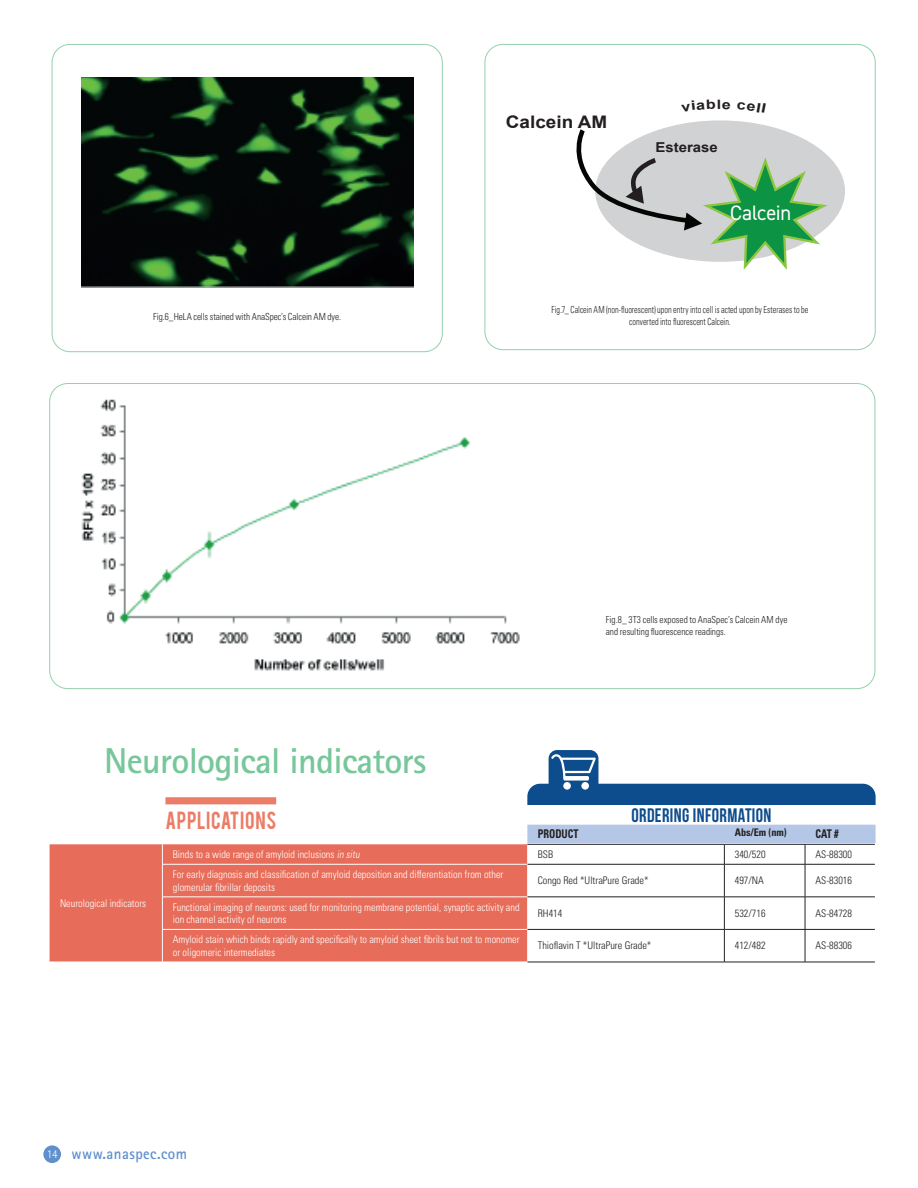
<style>
.page{position:relative;width:918px;height:1188px;background:#fff}
.page>*{position:absolute;margin:0;border:0;box-sizing:border-box;transform-origin:0 0}
.t1{font:700 36px "Rotis Sans Serif Pro";letter-spacing:-.02em;color:#77c79a}
.t2{font:20.85px "DIN2014";letter-spacing:-.015em;color:#fff}
.t3{font:19.5px "Bebas Neue";letter-spacing:.02em;color:#0d4c8d;scale:.95 1}
.t4{font:19.5px "Bebas";letter-spacing:.035em;color:#eb7d68;scale:.95 1}
.t5{font:700 17.25px "Arial";color:#231f20;scale:1.09 1}
.t6{font:700 15.6px "Rotis Sans Serif Pro";letter-spacing:.03em;color:#5f90cc;scale:.95 1}
.t7{font:700 13.65px "Arial";color:#231f20;scale:1.09 1}
.t8{font:700 condensed 12px "Univers LT Pro";color:#231f20;scale:.85 1}
.t9{font:300 condensed 10.5px/12.6px "Univers LT Pro";color:#fff}
.t10{font:300 condensed 10.5px "Univers LT Pro";color:#231f20}
.t11{font:700 condensed 10.5px "Univers LT Pro";color:#231f20}
.t12{font:300 condensed 9.75px/11.7px "Univers LT Pro";letter-spacing:.005em;color:#231f20;scale:.95 1}
.t13{font:300 condensed 9.75px/11.7px "Univers LT Pro";letter-spacing:.005em;color:#231f20;text-align:center;scale:.84 1}
.s1{font-style:italic}
.s2{font-weight:300;font-size:12px;color:#fff}
</style>
<div class="page">
<div style="left:43px;top:1145px;width:18px;height:18px;background:#5f90cc;border-radius:50%"></div>
<div style="left:527px;top:784px;width:349px;height:41px;background:#0d4c8d;border-radius:13px"></div>
<div style="left:549px;top:750px;width:49px;height:44px;background:#0d4c8d;border-radius:9px"></div>
<svg style="left:551px;top:754px;width:45px;height:27px"></svg>
<div style="left:563px;top:782px;width:8px;height:8px;background:#fff;border-radius:50%"></div>
<div style="left:581px;top:782px;width:8px;height:8px;background:#fff;border-radius:50%"></div>
<div style="left:527px;top:805px;width:349px;height:20px;background:#fff"></div>
<div style="left:50px;top:844px;width:477px;height:118px;background:#e76c59"></div>
<svg style="left:527px;top:825px;width:349px;height:137px"></svg>
<hr style="left:527px;top:864px;width:197px;height:1px;background:#231f20">
<hr style="left:724px;top:864px;width:81px;height:1px;background:#231f20">
<hr style="left:724px;top:864px;width:1px;height:33px;background:#231f20">
<hr style="left:805px;top:864px;width:70px;height:1px;background:#231f20">
<hr style="left:805px;top:864px;width:1px;height:33px;background:#231f20">
<hr style="left:527px;top:897px;width:197px;height:1px;background:#231f20">
<hr style="left:724px;top:897px;width:81px;height:1px;background:#231f20">
<hr style="left:724px;top:897px;width:1px;height:32px;background:#231f20">
<hr style="left:805px;top:897px;width:70px;height:1px;background:#231f20">
<hr style="left:805px;top:897px;width:1px;height:32px;background:#231f20">
<hr style="left:527px;top:929px;width:197px;height:1px;background:#231f20">
<hr style="left:724px;top:929px;width:81px;height:1px;background:#231f20">
<hr style="left:724px;top:930px;width:1px;height:32px;background:#231f20">
<hr style="left:805px;top:929px;width:70px;height:1px;background:#231f20">
<hr style="left:805px;top:930px;width:1px;height:32px;background:#231f20">
<hr style="left:527px;top:962px;width:197px;height:1px;background:#231f20">
<hr style="left:724px;top:962px;width:81px;height:1px;background:#231f20">
<hr style="left:805px;top:962px;width:70px;height:1px;background:#231f20">
<hr style="left:527px;top:844px;width:197px;height:1px;background:#231f20">
<hr style="left:724px;top:844px;width:81px;height:1px;background:#231f20">
<hr style="left:805px;top:844px;width:70px;height:1px;background:#231f20">
<hr style="left:162px;top:864px;width:365px;height:1px;background:#fff">
<hr style="left:162px;top:897px;width:365px;height:1px;background:#fff">
<hr style="left:162px;top:929px;width:365px;height:1px;background:#fff">
<svg style="left:162px;top:844px;width:1px;height:20px"></svg>
<hr style="left:162px;top:864px;width:1px;height:33px;background:#fff">
<hr style="left:162px;top:897px;width:1px;height:32px;background:#fff">
<hr style="left:162px;top:930px;width:1px;height:32px;background:#fff">
<div style="left:165px;top:797px;width:111px;height:7px;background:#eb7d68"></div>
<img style="left:81px;top:399px;width:439px;height:272px">
<div style="left:485px;top:44px;width:391px;height:306px;border:1px solid #94d0ad;border-radius:18px"></div>
<svg style="left:587px;top:112px;width:266px;height:158px;fill:#d1d2d4"></svg>
<div style="left:579px;top:104px;width:282px;height:174px;border:16px solid #fff;border-radius:50%"></div>
<svg style="left:576px;top:126px;width:256px;height:147px"></svg>
<div style="left:52px;top:44px;width:391px;height:308px;border:1px solid #94d0ad;border-radius:18px"></div>
<img style="left:81px;top:78px;width:332px;height:209px">
<svg style="left:681px;top:104px;width:49px;height:8px"></svg>
<svg style="left:737px;top:105px;width:29px;height:8px"></svg>
<p class="t12" style="left:153px;top:310px;width:199px">Fig.6_HeLA cells stained with AnaSpec’s Calcein AM dye.</p>
<h3 class="t5" style="left:506px;top:109px;width:94px">Calcein AM</h3>
<h3 class="t7" style="left:656px;top:138px;width:59px">Esterase</h3>
<h2 class="t2" style="left:730px;top:200px;width:62px">Calcein</h2>
<p class="t13" style="left:552px;top:304px;width:307px">Fig.7_ Calcein AM (non-fluorescent) upon entry into cell is acted upon by Esterases to be converted into fluorescent Calcein.</p>
<h1 class="t1" style="left:104px;top:738px;width:324px">Neurological indicators</h1>
<h3 class="t4" style="left:165px;top:806px;width:118px">APPLICATIONS</h3>
<p class="t12" style="left:606px;top:613px;width:193px">Fig.8_ 3T3 cells exposed to AnaSpec’s Calcein AM dye and resulting fluorescence readings.</p>
<h3 class="t3" style="left:631px;top:805px;width:149px">ORDERING INFORMATION</h3>
<p class="t8" style="left:538px;top:826px;width:50px">PRODUCT</p>
<p class="t11" style="left:735px;top:826px;width:54px">Abs/Em (nm)</p>
<p class="t8" style="left:815px;top:826px;width:29px">CAT #</p>
<p class="t9" style="left:60px;top:896px;width:88px">Neurological indicators</p>
<p class="t9" style="left:173px;top:848px;width:191px">Binds to a wide range of amyloid inclusions <span class="s1">in situ</span></p>
<p class="t10" style="left:538px;top:847px;width:17px">BSB</p>
<p class="t10" style="left:735px;top:847px;width:32px">340/520</p>
<p class="t10" style="left:815px;top:847px;width:38px">AS-88300</p>
<p class="t9" style="left:173px;top:867px;width:332px">For early diagnosis and classification of amyloid deposition and differentiation from other glomerular fibrillar deposits</p>
<p class="t10" style="left:538px;top:874px;width:112px">Congo Red *UltraPure Grade*</p>
<p class="t10" style="left:735px;top:874px;width:31px">497/NA</p>
<p class="t10" style="left:815px;top:874px;width:38px">AS-83016</p>
<p class="t9" style="left:173px;top:900px;width:348px">Functional imaging of neurons: used for monitoring membrane potential, synaptic activity and ion channel activity of neurons</p>
<p class="t10" style="left:538px;top:906px;width:26px">RH414</p>
<p class="t10" style="left:735px;top:906px;width:32px">532/716</p>
<p class="t10" style="left:815px;top:906px;width:38px">AS-84728</p>
<p class="t9" style="left:173px;top:933px;width:348px">Amyloid stain which binds rapidly and specifically to amyloid sheet fibrils but not to monomer or oligomeric intermediates</p>
<p class="t10" style="left:538px;top:939px;width:115px">Thioflavin T *UltraPure Grade*</p>
<p class="t10" style="left:735px;top:939px;width:32px">412/482</p>
<p class="t10" style="left:816px;top:939px;width:38px">AS-88306</p>
<h3 class="t6" style="left:47px;top:1144px;width:149px"><span class="s2">14</span> www.anaspec.com</h3>
</div>
